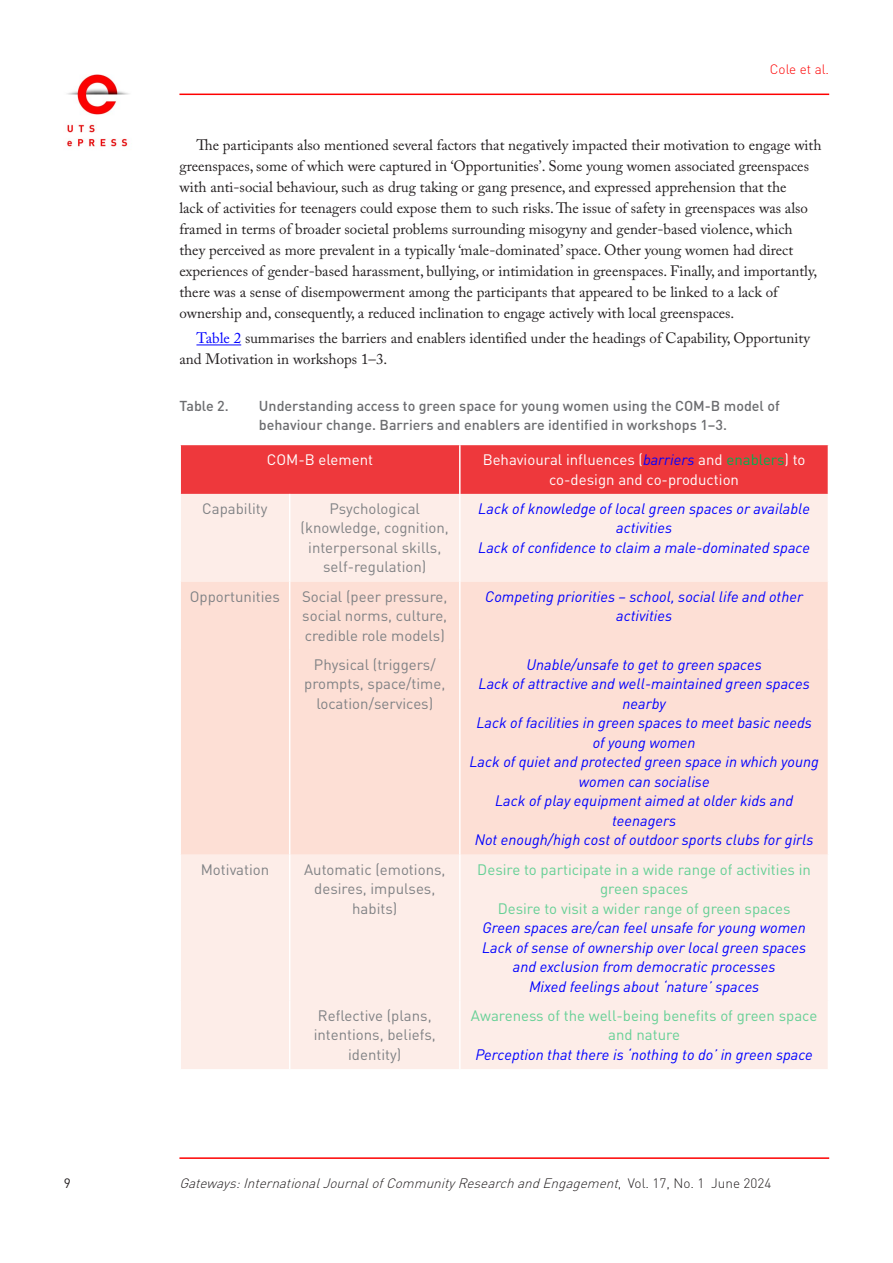
<style>
.page{position:relative;width:893px;height:1263px;background:#fff}
.page>*{position:absolute;margin:0;border:0;box-sizing:border-box;transform-origin:0 0}
.t1{font:15px/21px "Adobe Caslon Pro";color:#231f20}
.t2{font:italic 15px/19.5px "DIN";color:#00f;text-align:center}
.t3{font:15px/19.5px "DIN";color:#808285;text-align:center}
.t4{font:15px/19.5px "DIN";color:#66d096;text-align:center}
.t5{font:15px/19.5px "DIN";color:#fff;text-align:center}
.t6{font:500 14.25px/19.5px "DIN";color:#6c6d70}
.t7{font:italic 300 13.5px "DIN Pro";color:#231f20}
.t8{font:300 13.5px "DIN Pro";color:#fe0000}
.t9{font:13.5px "DIN Pro";color:#231f20}
.s1{color:#00f}
.s2{font-style:italic;color:#00f}
.s3{color:#00b050}
.s4{font-style:normal}
</style>
<div class="page">
<hr style="left:179px;top:1157px;width:650px;height:2px;background:#fe0000">
<hr style="left:196px;top:345px;width:45px;height:1px;background:#00f">
<div style="left:181px;top:445px;width:647px;height:49px;background:#ee383c"></div>
<div style="left:181px;top:494px;width:647px;height:575px;background:#fdede8"></div>
<div style="left:181px;top:582px;width:647px;height:273px;background:#fddfd5"></div>
<hr style="left:459px;top:445px;width:2px;height:49px;background:#fff">
<hr style="left:289px;top:494px;width:1px;height:88px;background:#fff">
<hr style="left:459px;top:494px;width:2px;height:88px;background:#fff">
<hr style="left:289px;top:582px;width:1px;height:68px;background:#fff">
<hr style="left:459px;top:582px;width:2px;height:68px;background:#fff">
<hr style="left:289px;top:650px;width:1px;height:205px;background:#fff">
<hr style="left:459px;top:650px;width:2px;height:205px;background:#fff">
<hr style="left:289px;top:855px;width:1px;height:146px;background:#fff">
<hr style="left:459px;top:855px;width:2px;height:146px;background:#fff">
<hr style="left:289px;top:1001px;width:1px;height:68px;background:#fff">
<hr style="left:459px;top:1001px;width:2px;height:68px;background:#fff">
<img style="left:66px;top:74px;width:63px;height:73px">
<hr style="left:179px;top:94px;width:650px;height:1px;background:#fe0000">
<p class="t8" style="left:770px;top:60px;width:61px">Cole et al.</p>
<p class="t1" style="left:179px;top:134px;width:644px;text-indent:17px">The participants also mentioned several factors that negatively impacted their motivation to engage with greenspaces, some of which were captured in ‘Opportunities’. Some young women associated greenspaces with anti-social behaviour, such as drug taking or gang presence, and expressed apprehension that the<br>lack of activities for teenagers could expose them to such risks. The issue of safety in greenspaces was also framed in terms of broader societal problems surrounding misogyny and gender-based violence, which they perceived as more prevalent in a typically ‘male-dominated’ space. Other young women had direct experiences of gender-based harassment, bullying, or intimidation in greenspaces. Finally, and importantly, there was a sense of disempowerment among the participants that appeared to be linked to a lack of ownership and, consequently, a reduced inclination to engage actively with local greenspaces.</p>
<p class="t1" style="left:179px;top:328px;width:632px;text-indent:17px"><span class="s1">Table 2</span> summarises the barriers and enablers identified under the headings of Capability, Opportunity and Motivation in workshops 1–3.</p>
<p class="t6" style="left:179px;top:395px;width:51px">Table 2.</p>
<p class="t6" style="left:259px;top:395px;width:522px">Understanding access to green space for young women using the COM-B model of behaviour change. Barriers and enablers are identified in workshops 1–3.</p>
<p class="t5" style="left:267px;top:450px;width:108px">COM-B element</p>
<p class="t5" style="left:483px;top:450px;width:324px">Behavioural influences (<span class="s2">barriers</span> and <span class="s3">enablers</span>) to co-design and co-production</p>
<p class="t3" style="left:202px;top:499px;width:67px">Capability</p>
<p class="t3" style="left:301px;top:499px;width:150px">Psychological (knowledge, cognition, interpersonal skills, self-regulation)</p>
<p class="t2" style="left:478px;top:498px;width:333px">Lack of knowledge of local green spaces or available activities<br>Lack of confidence to claim a male-dominated space</p>
<p class="t3" style="left:190px;top:587px;width:92px">Opportunities</p>
<p class="t3" style="left:302px;top:587px;width:147px;text-align:justify">Social (peer pressure, social norms, culture, credible role models)</p>
<p class="t2" style="left:485px;top:586px;width:319px">Competing priorities – school, social life and other activities</p>
<p class="t3" style="left:304px;top:655px;width:143px">Physical (triggers/ prompts, space/time, location/services)</p>
<p class="t2" style="left:469px;top:654px;width:351px">Unable/unsafe to get to green spaces<br>Lack of attractive and well-maintained green spaces nearby<br>Lack of facilities in green spaces to meet basic needs of young women<br>Lack of quiet and protected green space in which young women can socialise<br>Lack of play equipment aimed at older kids and teenagers<br>Not enough/high cost of outdoor sports clubs for girls</p>
<p class="t3" style="left:201px;top:860px;width:70px">Motivation</p>
<p class="t3" style="left:304px;top:860px;width:143px">Automatic (emotions, desires, impulses, habits)</p>
<p class="t4" style="left:477px;top:860px;width:335px">Desire to participate in a wide range of activities in green spaces<br>Desire to visit a wider range of green spaces</p>
<p class="t2" style="left:482px;top:918px;width:326px">Green spaces are/can feel unsafe for young women Lack of sense of ownership over local green spaces and exclusion from democratic processes<br>Mixed feelings about ‘nature’ spaces</p>
<p class="t3" style="left:314px;top:1006px;width:124px">Reflective (plans, intentions, beliefs, identity)</p>
<p class="t4" style="left:471px;top:1006px;width:348px">Awareness of the well-being benefits of green space and nature</p>
<p class="t2" style="left:475px;top:1044px;width:339px">Perception that there is ‘nothing to do’ in green space</p>
<p class="t9" style="left:64px;top:1174px;width:9px">9</p>
<p class="t7" style="left:179px;top:1174px;width:593px">Gateways:InternationalJournalofCommunityResearchandEngagement<span class="s4">, Vo l . 1 7 , N o . 1 J u n e 2 0 2 4</span></p>
</div>
